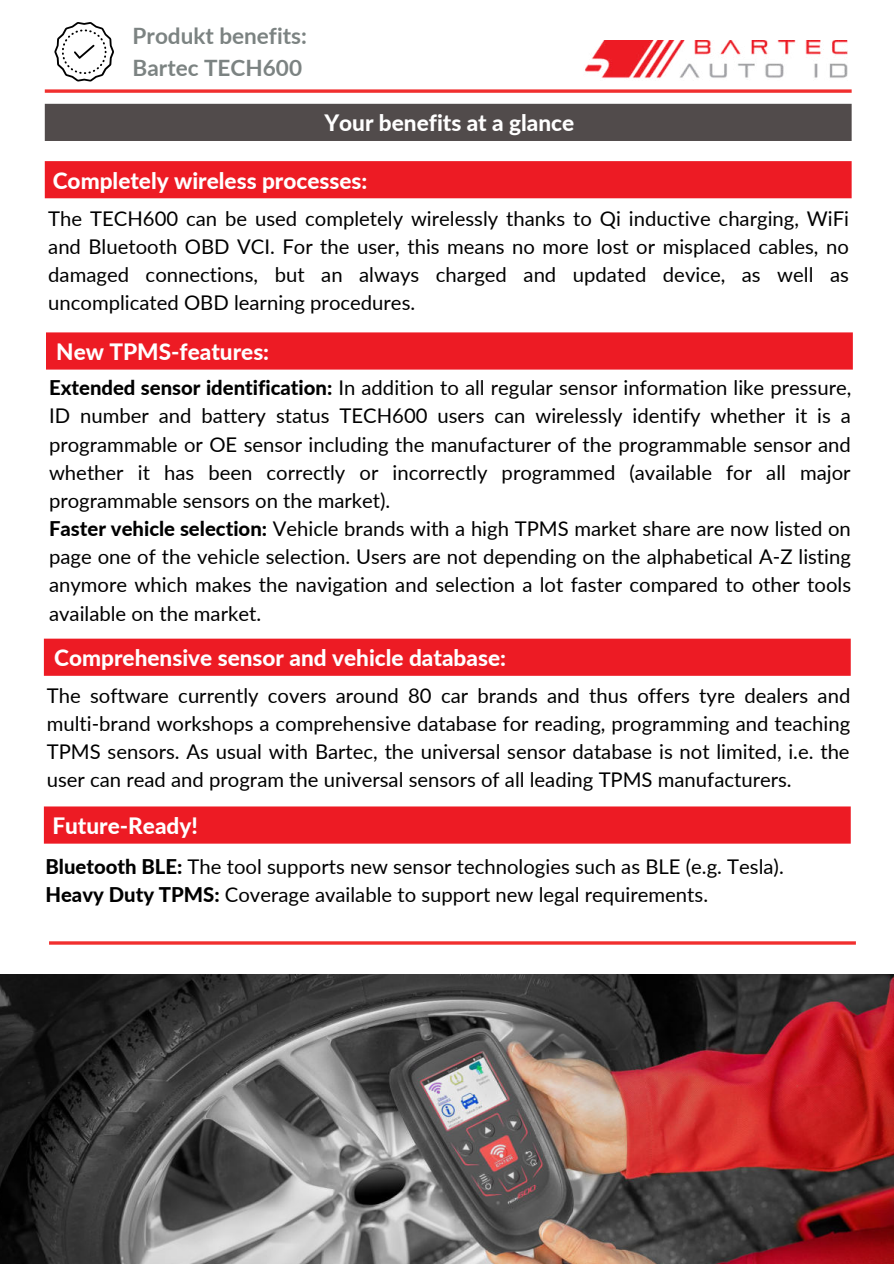
<style>
.page{position:relative;width:894px;height:1264px;background:#fff}
.page>*{position:absolute;margin:0;border:0;box-sizing:border-box;transform-origin:0 0}
.t1{font:800 22.5px "Lato";color:#fff}
.t2{font:700 22.5px/31.5px "Lato";color:#7c8382}
.t3{font:20.25px/28.2px "Lato";color:#000;text-align:justify}
.s1{font-weight:800}
</style>
<div class="page">
<img style="left:584px;top:40px;width:264px;height:39px">
<svg style="left:45px;top:89px;width:806px;height:4px;background:#f24e4e"></svg>
<svg style="left:54px;top:22px;width:60px;height:60px"></svg>
<div style="left:45px;top:104px;width:806px;height:37px;background:#514b4b"></div>
<div style="left:45px;top:161px;width:806px;height:37px;background:#ed1b24"></div>
<div style="left:46px;top:332px;width:806px;height:37px;background:#ed1b24"></div>
<div style="left:44px;top:638px;width:806px;height:37px;background:#ed1b24"></div>
<div style="left:44px;top:806px;width:806px;height:37px;background:#ed1b24"></div>
<img style="left:0;top:974px;width:893px;height:289px">
<hr style="left:49px;top:941px;width:806px;height:3px;background:#f12f2e">
<p class="t2" style="left:133px;top:20px;width:176px">Produkt benefits:<br>Bartec TECH600</p>
<p class="t1" style="left:324px;top:106px;width:251px">Your benefits at a glance</p>
<p class="t1" style="left:53px;top:164px;width:316px">Completely wireless processes:</p>
<p class="t3" style="left:48px;top:203px;width:802px">The TECH600 can be used completely wirelessly thanks to Qi inductive charging, WiFi and Bluetooth OBD VCI. For the user, this means no more lost or misplaced cables, no damaged connections, but an always charged and updated device, as well as uncomplicated OBD learning procedures.</p>
<p class="t1" style="left:56px;top:335px;width:214px">New TPMS-features:</p>
<p class="t3" style="left:49px;top:373px;width:803px;text-align:left"><span class="s1">Extended sensor identification:</span> In addition to all regular sensor information like pressure, ID number and battery status TECH600 users can wirelessly identify whether it is a programmable or OE sensor including the manufacturer of the programmable sensor and whether it has been correctly or incorrectly programmed (available for all major programmable sensors on the market).<br><span class="s1">Faster vehicle selection:</span> Vehicle brands with a high TPMS market share are now listed on page one of the vehicle selection. Users are not depending on the alphabetical A-Z listing anymore which makes the navigation and selection a lot faster compared to other tools available on the market.</p>
<p class="t1" style="left:54px;top:641px;width:453px">Comprehensive sensor and vehicle database:</p>
<p class="t3" style="left:47px;top:680px;width:804px">The software currently covers around 80 car brands and thus offers tyre dealers and multi-brand workshops a comprehensive database for reading, programming and teaching TPMS sensors. As usual with Bartec, the universal sensor database is not limited, i.e. the user can read and program the universal sensors of all leading TPMS manufacturers.</p>
<p class="t1" style="left:52px;top:809px;width:147px">Future-Ready!</p>
<p class="t3" style="left:45px;top:851px;width:739px"><span class="s1">Bluetooth BLE:</span> The tool supports new sensor technologies such as BLE (e.g. Tesla).<br><span class="s1">Heavy Duty TPMS:</span> Coverage available to support new legal requirements.</p>
</div>
